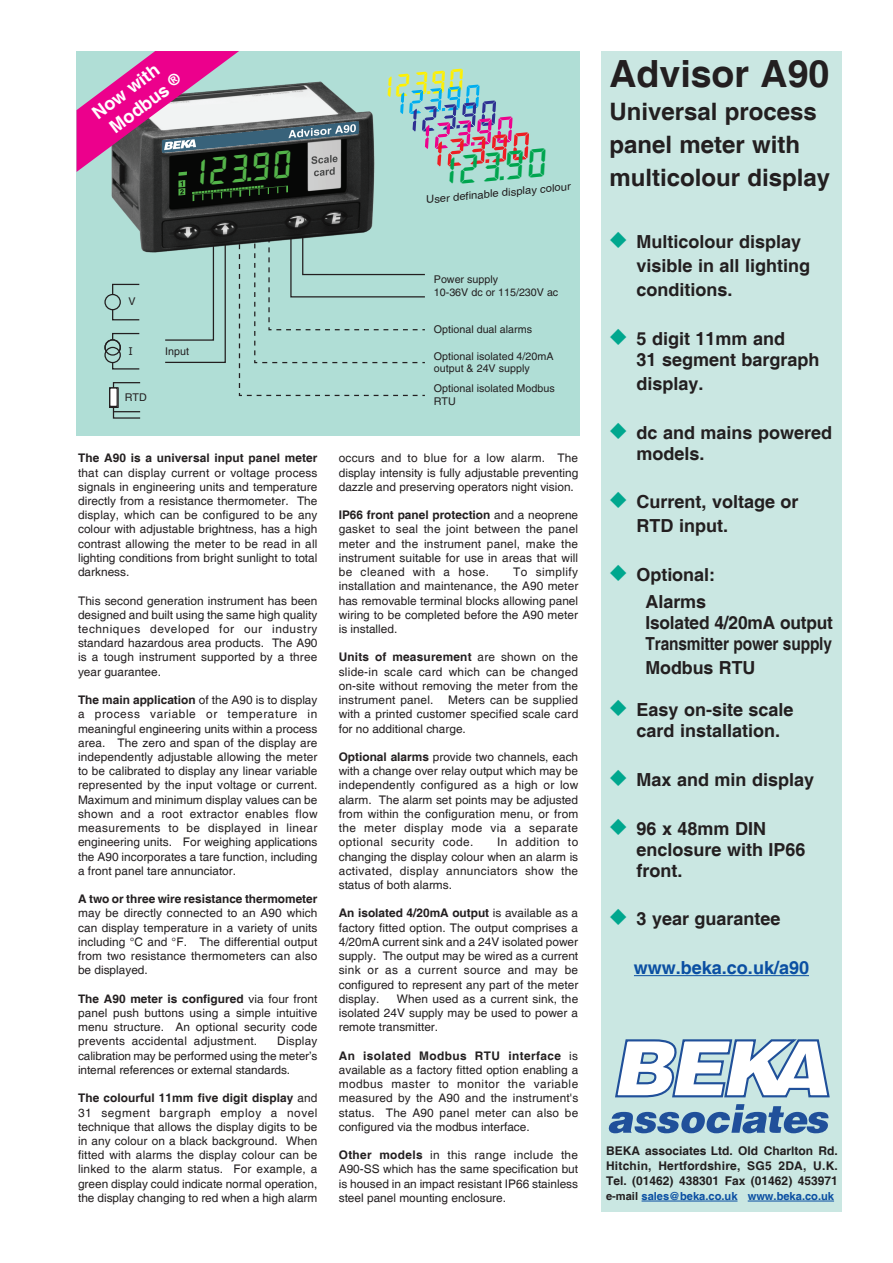
<style>
.page{position:relative;width:893px;height:1263px;background:#fff}
.page>*{position:absolute;margin:0;border:0;box-sizing:border-box;transform-origin:0 0}
.t1{font:39.15px "bekadigits";color:#00a54f;scale:1.07 1}
.t2{font:700 37.5px "Helvetica";color:#231f20}
.t3{font:37.5px "bekadigits";color:#54b44a;scale:1.06 1}
.t4{font:30.6px "bekadigits";color:#fff101;scale:1.07 1}
.t5{font:700 24px/33px "Helvetica";color:#231f20}
.t6{font:700 18px/21px "Helvetica";color:#231f20}
.t7{font:700 18px "Helvetica";color:#231f20;scale:.86 1}
.t8{font:700 18px "Helvetica";color:#231f20;scale:.96 1}
.t9{font:700 18px "Helvetica";color:#0a4fa2}
.t10{font:700 18px "Helvetica";color:#fff}
.t11{font:700 12px/15px "Helvetica";color:#231f20;text-align:justify}
.t12{font:11.85px/14.2px "Helvetica";color:#231f20;text-align:justify}
.t13{font:11.7px/14.2px "Helvetica";color:#231f20;text-align:justify}
.t14{font:700 11.1px "Helvetica";color:#0a4fa2}
.t15{font:10.65px/12.8px "Helvetica";color:#231f20}
.t16{font:10.65px "Helvetica";color:#231f20;scale:1.07 1}
.t17{font:10.5px "Verdana";color:#231f20}
.s1{font-weight:700}
.s2{color:#00a78e}
.s3{color:#231f20}
</style>
<div class="page">
<div style="left:601px;top:51px;width:241px;height:1161px;background:#cae7e2"></div>
<hr style="left:634px;top:975px;width:175px;height:1px;background:#0a4fa2">
<svg style="left:608px;top:1039px;width:222px;height:94px"></svg>
<hr style="left:641px;top:1201px;width:96px;height:1px;background:#0a4fa2">
<hr style="left:748px;top:1201px;width:86px;height:1px;background:#0a4fa2">
<div style="left:77px;top:51px;width:503px;height:385px;background:#b0ded6"></div>
<div style="left:109px;top:387px;width:10px;height:21px;border:1px solid #231f20"></div>
<svg style="left:113px;top:411px;width:27px;height:1px"></svg>
<div style="left:110px;top:388px;width:7px;height:18px;background:#fff"></div>
<div style="left:109px;top:387px;width:9px;height:20px;border:1px solid #231f20"></div>
<svg style="left:77px;top:51px;width:452px;height:346px"></svg>
<p class="t10" style="left:88px;top:106px;width:81px;rotate:-37deg">Now with</p>
<p class="t10" style="left:105px;top:120px;width:87px;rotate:-37deg">Modbus <sup>®</sup></p>
<p class="t3" style="left:183px;top:152px;width:102px;rotate:-5deg">123.90</p>
<p class="t15" style="left:129px;top:295px;width:9px">V</p>
<p class="t17" style="left:129px;top:344px;width:6px">I</p>
<p class="t15" style="left:125px;top:390px;width:24px">RTD</p>
<p class="t15" style="left:165px;top:344px;width:25px">Input</p>
<p class="t12" style="left:78px;top:451px;width:241px"><span class="s1">The A90 is a universal input panel meter </span>that can display current or voltage process signals in engineering units and temperature directly from a resistance thermometer. The display, which can be configured to be any colour with adjustable brightness, has a high contrast allowing the meter to be read in all lighting conditions from bright sunlight to total darkness.</p>
<p class="t12" style="left:78px;top:594px;width:241px">This second generation instrument has been designed and built using the same high quality techniques developed for our industry standard hazardous area products. The A90 is a tough instrument supported by a three year guarantee.</p>
<p class="t12" style="left:78px;top:693px;width:241px"><span class="s1">The main application</span> of the A90 is to display a process variable or temperature in meaningful engineering units within a process area. The zero and span of the display are independently adjustable allowing the meter to be calibrated to display any linear variable represented by the input voltage or current.<br>Maximum and minimum display values can be shown and a root extractor enables flow measurements to be displayed in linear engineering units. For weighing applications the A90 incorporates a tare function, including a front panel tare annunciator.</p>
<p class="t12" style="left:78px;top:892px;width:241px"><span class="s1">A two or three wire resistance thermometer </span>may be directly connected to an A90 which can display temperature in a variety of units including °C and °F. The differential output from two resistance thermometers can also be displayed.</p>
<p class="t13" style="left:78px;top:992px;width:241px"><span class="s1">The A90 meter is configured</span> via four front panel push buttons using a simple intuitive menu structure. An optional security code prevents accidental adjustment.</p>
<p class="t13" style="left:78px;top:1034px;width:241px;text-indent:199px">Display calibration may be performed using the meter’s internal references or external standards.</p>
<p class="t12" style="left:78px;top:1091px;width:241px"><span class="s1">The colourful 11mm five digit display</span> and 31 segment bargraph employ a novel technique that allows the display digits to be in any colour on a black background. When fitted with alarms the display colour can be linked to the alarm status. For example, a green display could indicate normal operation, the display changing to red when a high alarm</p>
<p class="t4" style="left:374px;top:70px;width:84px;rotate:-5deg">123.90</p>
<p class="t1" style="left:432px;top:150px;width:107px;rotate:-5deg">123.90</p>
<p class="t16" style="left:425px;top:193px;width:137px;rotate:-5deg">User definable display colour</p>
<p class="t2" style="left:609px;top:51px;width:221px">Advisor A90</p>
<p class="t5" style="left:609px;top:96px;width:222px">Universal process panel meter with multicolour display</p>
<p class="t6" style="left:636px;top:231px;width:175px;line-height:24px;text-indent:-27px"><span class="s2">◆</span> Multicolour display visible in all lighting conditions.</p>
<p class="t6" style="left:636px;top:329px;width:185px;text-indent:-27px"><span class="s2">◆</span> 5 digit 11mm and<br>31 segment bargraph</p>
<p class="t6" style="left:636px;top:374px;width:69px">display.</p>
<p class="t6" style="left:636px;top:423px;width:197px;text-indent:-27px"><span class="s2">◆</span> dc and mains powered models.</p>
<p class="t6" style="left:636px;top:491px;width:164px;line-height:24px;text-indent:-27px"><span class="s2">◆</span> Current, voltage or<br>RTD input.</p>
<p class="t6" style="left:609px;top:565px;width:107px"><span class="s2">◆</span> Optional:</p>
<p class="t6" style="left:645px;top:592px;width:62px">Alarms</p>
<p class="t8" style="left:645px;top:611px;width:197px">Isolated 4/20mA output</p>
<p class="t7" style="left:645px;top:632px;width:218px">Transmitter power supply</p>
<p class="t6" style="left:645px;top:658px;width:111px">Modbus RTU</p>
<p class="t6" style="left:636px;top:700px;width:159px;text-indent:-27px"><span class="s2">◆</span> Easy on-site scale card installation.</p>
<p class="t6" style="left:609px;top:770px;width:206px"><span class="s2">◆</span> Max and min display</p>
<p class="t6" style="left:636px;top:819px;width:171px;text-indent:-27px"><span class="s2">◆</span> 96 x 48mm DIN enclosure with IP66 front.</p>
<p class="t6" style="left:609px;top:909px;width:173px"><span class="s2">◆</span> 3 year guarantee</p>
<p class="t9" style="left:634px;top:956px;width:177px">www.beka.co.uk/a90</p>
<p class="t15" style="left:434px;top:273px;width:126px">Power supply<br>10-36V dc or 115/230V ac</p>
<p class="t15" style="left:434px;top:323px;width:100px">Optional dual alarms</p>
<p class="t15" style="left:434px;top:349px;width:121px">Optional isolated 4/20mA output &amp; 24V supply</p>
<p class="t15" style="left:434px;top:382px;width:122px">Optional isolated Modbus<br>RTU</p>
<p class="t12" style="left:339px;top:451px;width:241px">occurs and to blue for a low alarm. The display intensity is fully adjustable preventing dazzle and preserving operators night vision.</p>
<p class="t12" style="left:339px;top:508px;width:241px"><span class="s1">IP66 front panel protection</span> and a neoprene gasket to seal the joint between the panel meter and the instrument panel, make the instrument suitable for use in areas that will be cleaned with a hose.</p>
<p class="t12" style="left:339px;top:565px;width:241px;text-indent:174px">To simplify installation and maintenance, the A90 meter has removable terminal blocks allowing panel wiring to be completed before the A90 meter is installed.</p>
<p class="t12" style="left:339px;top:650px;width:241px"><span class="s1">Units of measurement</span> are shown on the slide-in scale card which can be changed on-site without removing the meter from the instrument panel.</p>
<p class="t12" style="left:339px;top:693px;width:241px;text-indent:109px">Meters can be supplied with a printed customer specified scale card for no additional charge.</p>
<p class="t12" style="left:339px;top:750px;width:241px"><span class="s1">Optional alarms</span> provide two channels, each with a change over relay output which may be independently configured as a high or low alarm. The alarm set points may be adjusted from within the configuration menu, or from the meter display mode via a separate optional security code.</p>
<p class="t12" style="left:339px;top:835px;width:241px;text-indent:158px">In addition to changing the display colour when an alarm is activated, display annunciators show the status of both alarms.</p>
<p class="t12" style="left:339px;top:906px;width:241px"><span class="s1">An isolated 4/20mA output</span> is available as a factory fitted option. The output comprises a 4/20mA current sink and a 24V isolated power supply. The output may be wired as a current sink or as a current source and may be configured to represent any part of the meter display.</p>
<p class="t12" style="left:339px;top:992px;width:241px;text-indent:58px">When used as a current sink, the isolated 24V supply may be used to power a remote transmitter.</p>
<p class="t12" style="left:339px;top:1049px;width:241px"><span class="s1">An isolated Modbus RTU interface</span> is available as a factory fitted option enabling a modbus master to monitor the variable measured by the A90 and the instrument's status. The A90 panel meter can also be configured via the modbus interface.</p>
<p class="t12" style="left:339px;top:1148px;width:241px"><span class="s1">Other models</span> in this range include the A90-SS which has the same specification but is housed in an impact resistant IP66 stainless steel panel mounting enclosure.</p>
<p class="t11" style="left:606px;top:1144px;width:233px">BEKA associates Ltd. Old Charlton Rd.<br>Hitchin, Hertfordshire, SG5 2DA, U.K.<br>Tel. (01462) 438301 Fax (01462) 453971</p>
<p class="t14" style="left:606px;top:1189px;width:229px"><span class="s3">e-mail</span> sales@beka.co.uk www.beka.co.uk</p>
</div>
